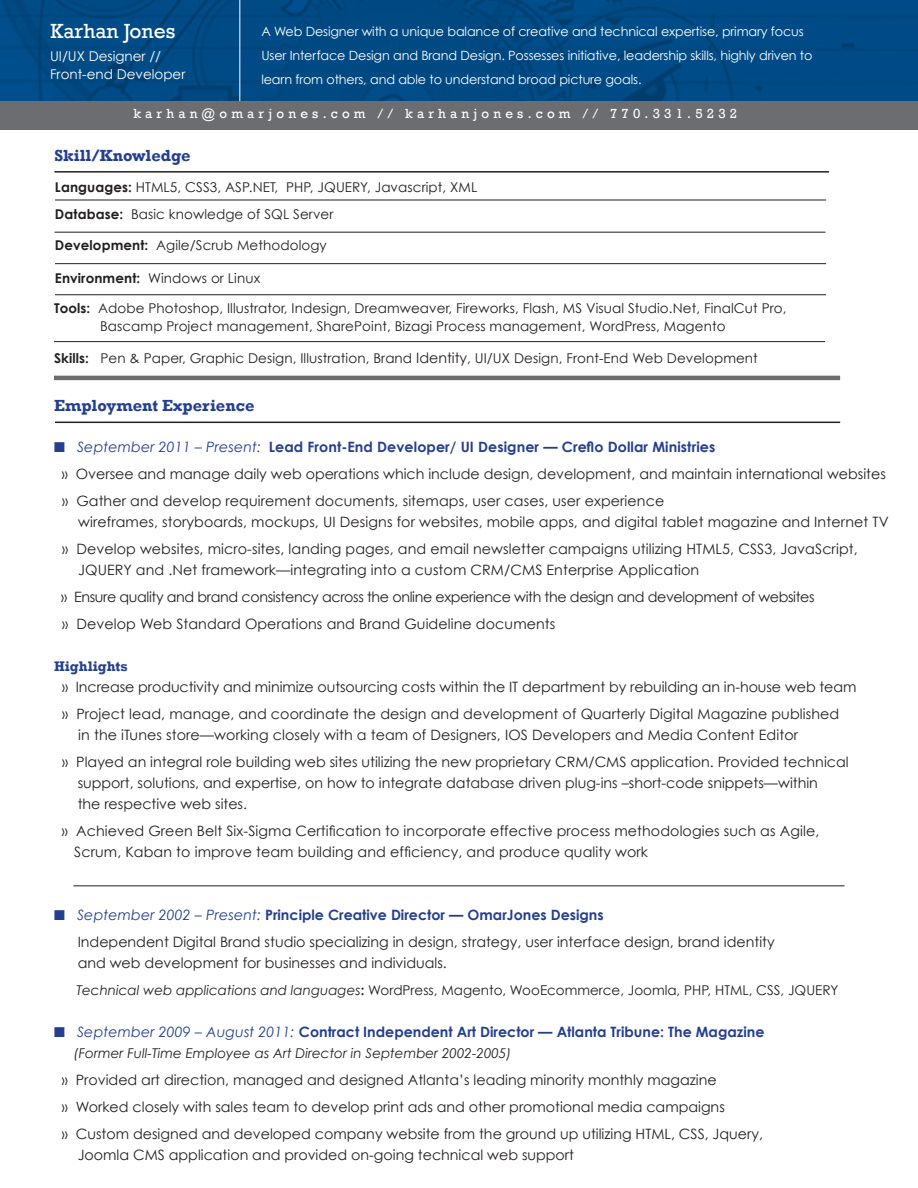
<style>
.page{position:relative;width:918px;height:1188px;background:#fff}
.page>*{position:absolute;margin:0;border:0;box-sizing:border-box;transform-origin:0 0}
.t1{font:21px "Rockwell";color:#fff}
.t2{font:700 16.5px "Rockwell";color:#253f8e}
.t3{font:14.25px/27px "Century Gothic";color:#231f20}
.t4{font:700 14.25px "Century Gothic";color:#253f8e}
.t5{font:14.25px "Century Gothic";letter-spacing:-.025em;color:#231f20}
.t6{font:700 14.25px "Rockwell";color:#253f8e}
.t7{font:13.5px/18px "Century Gothic";letter-spacing:.005em;color:#231f20}
.t8{font:italic 13.5px "Century Gothic";color:#231f20}
.t9{font:13.5px "Rockwell";letter-spacing:.31em;color:#fff}
.t10{font:13.5px/18px "Century Gothic";color:#fff}
.t11{font:12.75px/24px "Century Gothic";letter-spacing:-.01em;color:#fff}
.s1{font-weight:700}
.s2{font-size:14.25px}
.s3{font-weight:400;font-style:italic}
.s4{color:#253f8e}
.s5{font-style:italic;color:#253f8e}
.s6{font-weight:700;color:#253f8e}
.s7{font-style:italic}
</style>
<div class="page">
<img style="left:0;top:0;width:918px;height:101px">
<hr style="left:73px;top:886px;width:772px;height:1px;background:#231f20">
<div style="left:0;top:101px;width:918px;height:28px;background:#6c6d70"></div>
<hr style="left:54px;top:171px;width:775px;height:2px;background:#231f20">
<hr style="left:55px;top:200px;width:771px;height:1px;background:#231f20">
<hr style="left:55px;top:422px;width:785px;height:1px;background:#231f20">
<hr style="left:54px;top:232px;width:772px;height:1px;background:#231f20">
<hr style="left:55px;top:263px;width:771px;height:1px;background:#231f20">
<hr style="left:55px;top:294px;width:771px;height:1px;background:#231f20">
<hr style="left:54px;top:376px;width:786px;height:4px;background:#6c6d70">
<hr style="left:54px;top:341px;width:771px;height:1px;background:#231f20">
<hr style="left:240px;top:0;width:1px;height:101px;background:#fff">
<p class="t1" style="left:50px;top:19px;width:126px">Karhan Jones</p>
<p class="t11" style="left:261px;top:19px;width:553px">A Web Designer with a unique balance of creative and technical expertise, primary focus<br>User Interface Design and Brand Design. Possesses initiative, leadership skills, highly driven to learn from others, and able to understand broad picture goals.</p>
<p class="t9" style="left:133px;top:106px;width:605px">karhan@omarjones.com // karhanjones.com // 770.331.5232</p>
<p class="t10" style="left:50px;top:47px;width:137px">UI/UX Designer //<br>Front-end Developer</p>
<p class="t2" style="left:54px;top:145px;width:138px">Skill/Knowledge</p>
<p class="t7" style="left:55px;top:178px;width:424px"><span class="s1">Languages:</span> HTML5, CSS3, ASP.NET, PHP, JQUERY, Javascript, XML</p>
<p class="t7" style="left:55px;top:205px;width:280px"><span class="s1">Database:</span> Basic knowledge of SQL Server</p>
<p class="t7" style="left:55px;top:236px;width:273px"><span class="s1">Development:</span> Agile/Scrub Methodology</p>
<p class="t7" style="left:55px;top:269px;width:207px"><span class="s1">Environment:</span> Windows or Linux</p>
<p class="t7" style="left:100px;top:299px;width:688px;text-indent:-46px"><span class="s1">Tools:</span> Adobe Photoshop, Illustrator, Indesign, Dreamweaver, Fireworks, Flash, MS Visual Studio.Net, FinalCut Pro,<br>Bascamp Project management, SharePoint, Bizagi Process management, WordPress, Magento</p>
<p class="t7" style="left:54px;top:349px;width:705px"><span class="s1">Skills:</span> Pen &amp; Paper, Graphic Design, Illustration, Brand <span class="s2">Identity</span>, UI/UX Design, Front-End Web Development</p>
<p class="t2" style="left:54px;top:396px;width:202px">Employment Experience</p>
<p class="t4" style="left:54px;top:438px;width:663px">■ <span class="s3">September 2011 – Present:</span> Lead Front-End Developer/ UI Designer — Creflo Dollar Ministries</p>
<p class="t3" style="left:62px;top:460px;width:826px">» Oversee and manage daily web operations which include design, development, and maintain international websites » Gather and develop requirement documents, sitemaps, user cases, user experience</p>
<p class="t3" style="left:78px;top:508px;width:812px">wireframes, storyboards, mockups, UI Designs for websites, mobile apps, and digital tablet magazine and Internet TV</p>
<p class="t3" style="left:62px;top:535px;width:797px">» Develop websites, micro-sites, landing pages, and email newsletter campaigns utilizing HTML5, CSS3, JavaScript,</p>
<p class="t3" style="left:78px;top:556px;width:623px">JQUERY and .Net framework—integrating into a custom CRM/CMS Enterprise Application</p>
<p class="t5" style="left:61px;top:588px;width:755px">» Ensure quality and brand consistency across the online experience with the design and development of websites</p>
<p class="t3" style="left:62px;top:610px;width:495px">» Develop Web Standard Operations and Brand Guideline documents</p>
<p class="t6" style="left:54px;top:658px;width:75px">Highlights</p>
<p class="t3" style="left:62px;top:673px;width:796px">» Increase productivity and minimize outsourcing costs within the IT department by rebuilding an in-house web team</p>
<p class="t3" style="left:62px;top:700px;width:779px">» Project lead, manage, and coordinate the design and development of Quarterly Digital Magazine published</p>
<p class="t3" style="left:78px;top:721px;width:721px">in the iTunes store—working closely with a team of Designers, IOS Developers and Media Content Editor</p>
<p class="t3" style="left:78px;top:751px;width:772px;line-height:21px;text-indent:-16px">» Played an integral role building web sites utilizing the new proprietary CRM/CMS application. Provided technical support, solutions, and expertise, on how to integrate database driven plug-ins –short-code snippets—within<br>the respective web sites.</p>
<p class="t3" style="left:62px;top:817px;width:759px">» Achieved Green Belt Six-Sigma Certification to incorporate effective process methodologies such as Agile,</p>
<p class="t3" style="left:74px;top:838px;width:575px">Scrum, Kaban to improve team building and efficiency, and produce quality work</p>
<p class="t3" style="left:78px;top:901px;width:699px;text-indent:-24px"><span class="s4">■</span> <span class="s5">September 2002 – Present:</span> <span class="s6">Principle Creative Director — OmarJones Designs<br></span>Independent Digital Brand studio specializing in design, strategy, user interface design, brand identity</p>
<p class="t3" style="left:78px;top:949px;width:371px">and web development for businesses and individuals.</p>
<p class="t7" style="left:76px;top:981px;width:763px"><span class="s7">Technical web applications and languages</span><span class="s1">:</span> WordPress, Magento, WooEcommerce, Joomla, PHP, HTML, CSS, JQUERY</p>
<p class="t4" style="left:54px;top:1023px;width:712px">■ <span class="s3">September 2009 – August 2011:</span> Contract Independent Art Director — Atlanta Tribune: The Magazine</p>
<p class="t8" style="left:74px;top:1045px;width:439px">(Former Full-Time Employee as Art Director in September 2002-2005)</p>
<p class="t3" style="left:62px;top:1066px;width:656px">» Provided art direction, managed and designed Atlanta’s leading minority monthly magazine</p>
<p class="t3" style="left:62px;top:1093px;width:664px">» Worked closely with sales team to develop print ads and other promotional media campaigns</p>
<p class="t3" style="left:62px;top:1120px;width:703px">» Custom designed and developed company website from the ground up utilizing HTML, CSS, Jquery,</p>
<p class="t3" style="left:78px;top:1141px;width:498px">Joomla CMS application and provided on-going technical web support</p>
</div>
